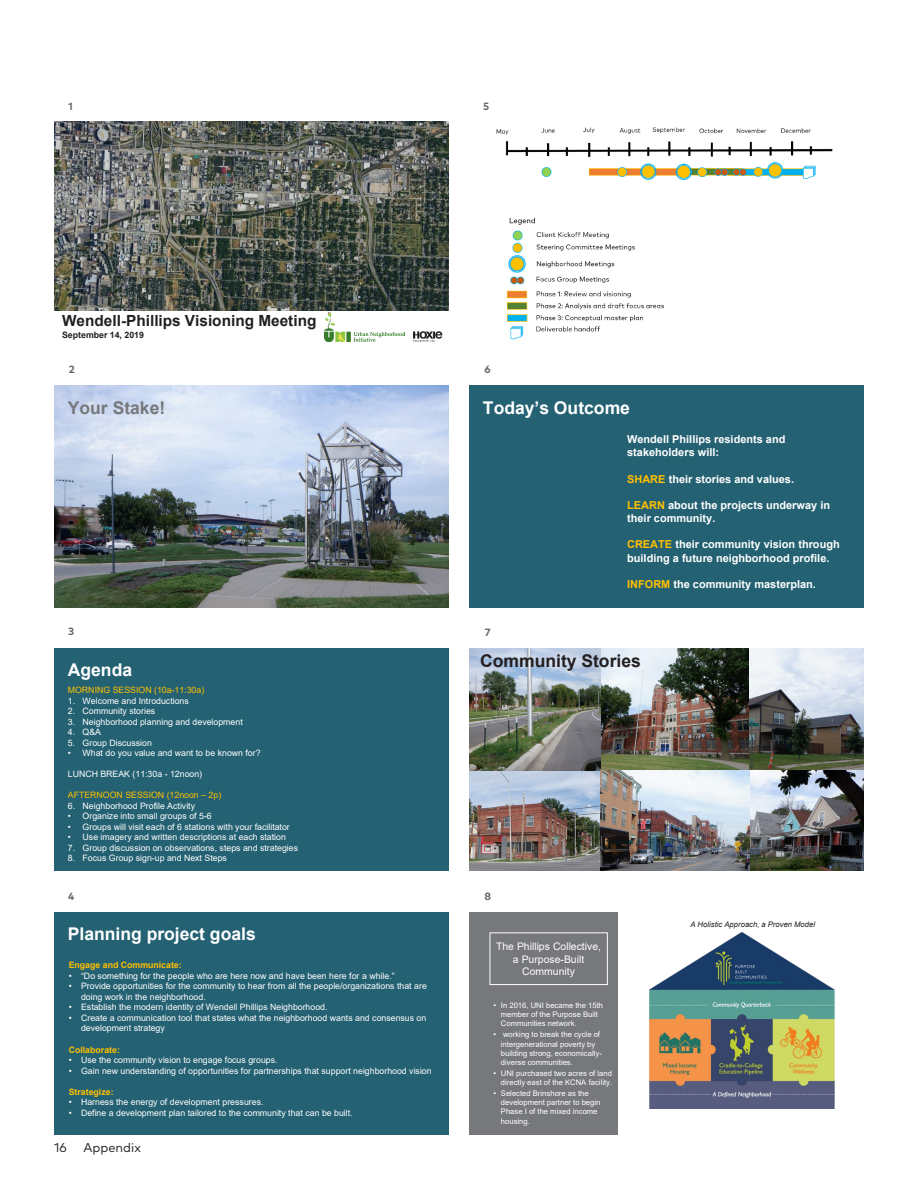
<style>
.page{position:relative;width:918px;height:1188px;background:#fff}
.page>*{position:absolute;margin:0;border:0;box-sizing:border-box;transform-origin:0 0}
.t1{font:700 17.55px "Arial";color:#fff}
.t2{font:700 17.55px "Arial";color:#231f20}
.t3{font:700 17.55px "Arial";color:#76787b}
.t4{font:700 15.3px "Arial";color:#231f20}
.t5{font:12.75px "Mark OT";color:#231f20}
.t6{font:700 10.95px/13.2px "Arial";color:#fff}
.t7{font:10.5px/12.5px "Arial";color:#fff;text-align:center}
.t8{font:700 10.5px "Mark OT";color:#666}
.t9{font:8.85px/10.5px "Arial";color:#fff}
.t10{font:8.85px "Arial";color:#ffc000}
.t11{font:700 8.85px "Arial";color:#ffc000}
.t12{font:700 8.85px "Arial";color:#231f20}
.t13{font:7.65px/9.1px "Arial";color:#fff}
.t14{font:italic 7.65px "Arial";color:#231f20}
.s1{color:#ffc000}
</style>
<div class="page">
<img style="left:54px;top:121px;width:395px;height:190px">
<img style="left:324px;top:313px;width:80px;height:28px">
<img style="left:414px;top:331px;width:29px;height:11px">
<img style="left:54px;top:386px;width:395px;height:222px">
<div style="left:54px;top:648px;width:395px;height:222px;background:#246172"></div>
<div style="left:54px;top:912px;width:395px;height:222px;background:#246172"></div>
<img style="left:496px;top:127px;width:337px;height:213px">
<div style="left:469px;top:386px;width:395px;height:222px;background:#246172"></div>
<img style="left:749px;top:648px;width:115px;height:122px">
<img style="left:749px;top:771px;width:115px;height:99px">
<img style="left:469px;top:771px;width:131px;height:99px">
<img style="left:469px;top:648px;width:280px;height:123px">
<img style="left:600px;top:771px;width:149px;height:99px">
<div style="left:469px;top:912px;width:395px;height:222px;background:#76787b"></div>
<div style="left:490px;top:932px;width:118px;height:53px;border:1px solid #fff"></div>
<div style="left:619px;top:912px;width:245px;height:222px;background:#fff"></div>
<img style="left:650px;top:933px;width:184px;height:175px">
<p class="t8" style="left:68px;top:99px;width:6px">1</p>
<p class="t8" style="left:483px;top:99px;width:8px">5</p>
<p class="t4" style="left:62px;top:310px;width:256px">Wendell-Phillips Visioning Meeting</p>
<p class="t12" style="left:62px;top:329px;width:83px">September 14, 2019</p>
<p class="t8" style="left:69px;top:363px;width:7px">2</p>
<p class="t8" style="left:485px;top:362px;width:8px">6</p>
<p class="t3" style="left:68px;top:395px;width:99px">Your Stake!</p>
<p class="t1" style="left:483px;top:395px;width:149px">Today’s Outcome</p>
<p class="t6" style="left:627px;top:433px;width:160px">Wendell Phillips residents and stakeholders will:</p>
<p class="t6" style="left:627px;top:472px;width:168px"><span class="s1">SHARE</span> their stories and values.</p>
<p class="t6" style="left:627px;top:499px;width:204px"><span class="s1">LEARN</span> about the projects underway in their community.</p>
<p class="t6" style="left:627px;top:538px;width:214px"><span class="s1">CREATE</span> their community vision through building a future neighborhood profile.</p>
<p class="t6" style="left:627px;top:578px;width:190px"><span class="s1">INFORM</span> the community masterplan.</p>
<p class="t8" style="left:68px;top:624px;width:8px">3</p>
<p class="t8" style="left:485px;top:626px;width:7px">7</p>
<p class="t1" style="left:68px;top:658px;width:66px">Agenda</p>
<p class="t10" style="left:68px;top:684px;width:138px">MORNING SESSION (10a-11:30a)</p>
<p class="t9" style="left:68px;top:695px;width:123px">1. Welcome and Introductions</p>
<p class="t9" style="left:68px;top:706px;width:89px">2. Community stories</p>
<p class="t9" style="left:68px;top:716px;width:176px">3. Neighborhood planning and development</p>
<p class="t9" style="left:68px;top:727px;width:35px">4. Q&amp;A</p>
<p class="t9" style="left:68px;top:737px;width:86px">5. Group Discussion</p>
<p class="t9" style="left:68px;top:748px;width:194px">• What do you value and want to be known for?</p>
<p class="t9" style="left:68px;top:769px;width:136px">LUNCH BREAK (11:30a - 12noon)</p>
<p class="t10" style="left:68px;top:789px;width:155px">AFTERNOON SESSION (12noon – 2p)</p>
<p class="t9" style="left:68px;top:800px;width:129px">6. Neighborhood Profile Activity</p>
<p class="t9" style="left:68px;top:811px;width:146px">• Organize into small groups of 5-6</p>
<p class="t9" style="left:68px;top:821px;width:224px">• Groups will visit each of 6 stations with your facilitator</p>
<p class="t9" style="left:68px;top:832px;width:220px">• Use imagery and written descriptions at each station</p>
<p class="t9" style="left:68px;top:843px;width:232px">7. Group discussion on observations, steps and strategies</p>
<p class="t9" style="left:68px;top:853px;width:161px">8. Focus Group sign-up and Next Steps</p>
<p class="t2" style="left:480px;top:649px;width:162px">Community Stories</p>
<p class="t8" style="left:68px;top:890px;width:8px">4</p>
<p class="t8" style="left:484px;top:890px;width:8px">8</p>
<p class="t1" style="left:68px;top:921px;width:189px">Planning project goals</p>
<p class="t11" style="left:69px;top:959px;width:115px">Engage and Communicate:</p>
<p class="t9" style="left:69px;top:970px;width:327px">• “Do something for the people who are here now and have been here for a while.”</p>
<p class="t9" style="left:81px;top:981px;width:347px;text-indent:-12px">• Provide opportunities for the community to hear from all the people/organizations that are doing work in the neighborhood.</p>
<p class="t9" style="left:69px;top:1002px;width:260px">• Establish the modern identity of Wendell Phillips Neighborhood.</p>
<p class="t9" style="left:81px;top:1013px;width:347px;text-indent:-12px">• Create a communication tool that states what the neighborhood wants and consensus on development strategy</p>
<p class="t11" style="left:69px;top:1043px;width:53px">Collaborate:</p>
<p class="t9" style="left:69px;top:1055px;width:210px">• Use the community vision to engage focus groups.</p>
<p class="t9" style="left:69px;top:1065px;width:364px">• Gain new understanding of opportunities for partnerships that support neighborhood vision</p>
<p class="t11" style="left:69px;top:1085px;width:46px">Strategize:</p>
<p class="t9" style="left:69px;top:1097px;width:196px">• Harness the energy of development pressures.</p>
<p class="t9" style="left:69px;top:1107px;width:285px">• Define a development plan tailored to the community that can be built.</p>
<h3 class="t5" style="left:54px;top:1140px;width:14px">16</h3>
<h3 class="t5" style="left:84px;top:1140px;width:59px">Appendix</h3>
<p class="t7" style="left:496px;top:940px;width:106px">The Phillips Collective, a Purpose-Built<br>Community</p>
<p class="t13" style="left:501px;top:1001px;width:104px;text-indent:-7px">• In 2016, UNI became the 15th member of the Purpose Built<br>Communities network.</p>
<p class="t13" style="left:501px;top:1030px;width:102px;text-indent:-7px">• working to break the cycle of intergenerational poverty by building strong, economically&shy;diverse communities.</p>
<p class="t13" style="left:494px;top:1069px;width:120px;text-align:right">• UNI purchased two acres of land directly east of the KCNA facility.</p>
<p class="t13" style="left:501px;top:1089px;width:101px;text-indent:-7px">• Selected Brinshore as the development partner to begin<br>Phase I of the mixed income housing.</p>
<p class="t14" style="left:690px;top:919px;width:126px">A Holistic Approach, a Proven Model</p>
</div>
